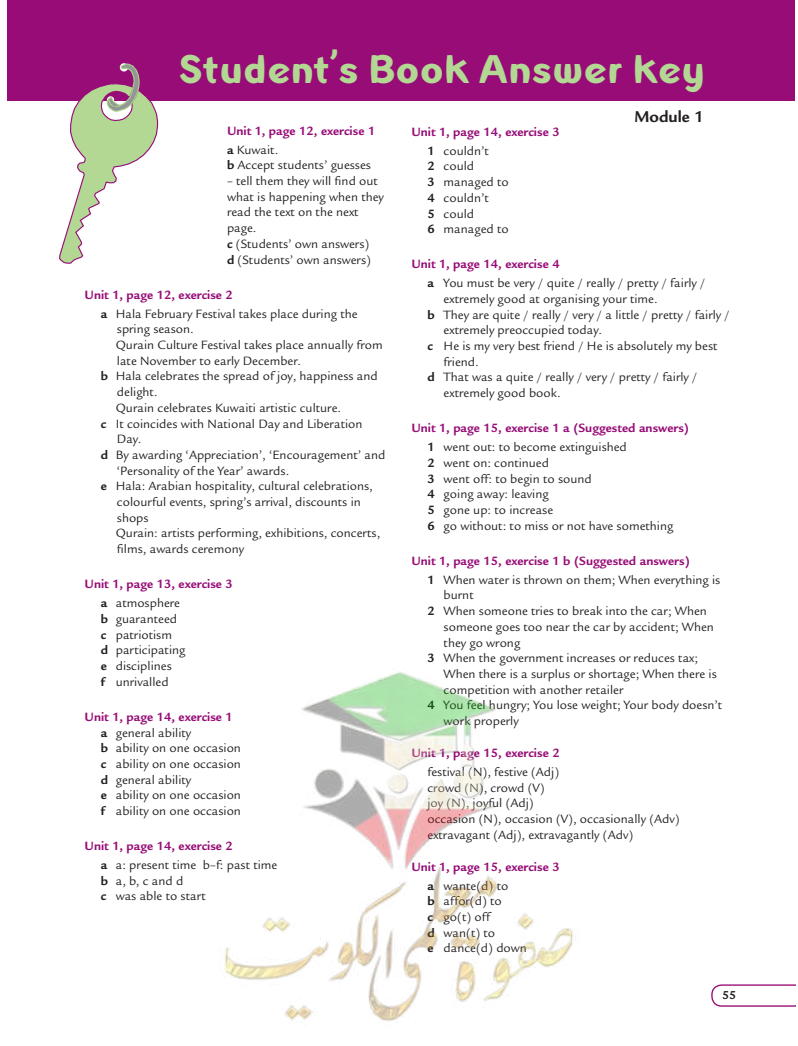
<style>
.page{position:relative;width:798px;height:1046px;background:#fff}
.page>*{position:absolute;margin:0;border:0;box-sizing:border-box;transform-origin:0 0}
.t1{font:700 45.5px "Linotype Inagur";color:#b3d894}
.t2{font:700 17px "Legacy Sans";color:#231f20}
.t3{font:13.12px/15.8px "Legacy Sans";color:#231f20}
.t4{font:700 13.12px/18.9px "Legacy Sans";color:#970c76}
.t5{font:700 12.5px "Legacy Sans";color:#231f20}
.s1{color:#231f20}
.s2{font-weight:400;color:#231f20}
.s3{font-weight:700}
.s4{font-weight:700;color:#970c76}
</style>
<div class="page">
<div style="left:7px;top:0;width:787px;height:100px;background:#970c76"></div>
<svg style="left:59px;top:63px;width:100px;height:201px"></svg>
<svg style="left:711px;top:984px;width:84px;height:22px"></svg>
<img style="left:224px;top:672px;width:352px;height:350px">
<h1 class="t1" style="left:178px;top:55px;width:528px">Student’s Book Answer key</h1>
<p class="t2" style="left:634px;top:110px;width:71px">Module 1</p>
<p class="t4" style="left:227px;top:122px;width:150px">Unit 1, page 12, exercise 1 <span class="s1">a</span> <span class="s2">Kuwait.</span></p>
<p class="t3" style="left:227px;top:159px;width:145px"><span class="s3">b</span> Accept students’ guesses</p>
<p class="t3" style="left:227px;top:174px;width:158px">– tell them they will find out what is happening when they read the text on the next page.<br><span class="s3">c</span> (Students’ own answers)<br><span class="s3">d</span> (Students’ own answers)</p>
<p class="t3" style="left:101px;top:286px;width:258px;line-height:18.9px;text-indent:-16px"><span class="s4">Unit 1, page 12, exercise 2<br></span><span class="s3">a</span> Hala February Festival takes place during the</p>
<p class="t3" style="left:117px;top:322px;width:78px">spring season.</p>
<p class="t3" style="left:116px;top:338px;width:268px">Qurain Culture Festival takes place annually from</p>
<p class="t3" style="left:117px;top:354px;width:185px">late November to early December.</p>
<p class="t3" style="left:101px;top:369px;width:278px"><span class="s3">b</span> Hala celebrates the spread of joy, happiness and</p>
<p class="t3" style="left:117px;top:385px;width:42px">delight.</p>
<p class="t3" style="left:116px;top:401px;width:227px">Qurain celebrates Kuwaiti artistic culture.</p>
<p class="t3" style="left:101px;top:417px;width:263px"><span class="s3">c</span> It coincides with National Day and Liberation</p>
<p class="t3" style="left:117px;top:432px;width:26px">Day.</p>
<p class="t3" style="left:101px;top:448px;width:286px"><span class="s3">d</span> By awarding ‘Appreciation’, ‘Encouragement’ and</p>
<p class="t3" style="left:117px;top:464px;width:174px">‘Personality of the Year’ awards.</p>
<p class="t3" style="left:101px;top:479px;width:273px"><span class="s3">e</span> Hala: Arabian hospitality, cultural celebrations,</p>
<p class="t3" style="left:117px;top:495px;width:245px">colourful events, spring’s arrival, discounts in</p>
<p class="t3" style="left:117px;top:511px;width:33px">shops</p>
<p class="t3" style="left:116px;top:526px;width:266px">Qurain: artists performing, exhibitions, concerts,</p>
<p class="t3" style="left:117px;top:542px;width:129px">films, awards ceremony</p>
<p class="t4" style="left:101px;top:576px;width:134px;text-indent:-16px">Unit 1, page 13, exercise 3 <span class="s1">a</span> <span class="s2">atmosphere</span></p>
<p class="t3" style="left:101px;top:612px;width:86px"><span class="s3">b</span> guaranteed <span class="s3">c</span> patriotism<br><span class="s3">d</span> participating <span class="s3">e</span> disciplines<br><span class="s3">f</span> unrivalled</p>
<p class="t3" style="left:101px;top:710px;width:142px;text-indent:-16px"><span class="s4">Unit 1, page 14, exercise 1 </span><span class="s3">a</span> general ability<br><span class="s3">b</span> ability on one occasion <span class="s3">c</span> ability on one occasion <span class="s3">d</span> general ability<br><span class="s3">e</span> ability on one occasion <span class="s3">f</span> ability on one occasion</p>
<p class="t3" style="left:101px;top:837px;width:178px;line-height:18.9px;text-indent:-16px"><span class="s4">Unit 1, page 14, exercise 2<br></span><span class="s3">a</span> a: present time b–f: past time</p>
<p class="t3" style="left:101px;top:873px;width:106px"><span class="s3">b</span> a, b, c and d<br><span class="s3">c</span> was able to start</p>
<p class="t4" style="left:427px;top:123px;width:134px;text-indent:-16px">Unit 1, page 14, exercise 3<br><span class="s1">1</span> <span class="s2">couldn’t</span></p>
<p class="t3" style="left:427px;top:160px;width:83px"><span class="s3">2</span> could<br><span class="s3">3</span> managed to<br><span class="s3">4</span> couldn’t<br><span class="s3">5</span> could<br><span class="s3">6</span> managed to</p>
<p class="t3" style="left:427px;top:256px;width:279px;line-height:18.9px;text-indent:-16px"><span class="s4">Unit 1, page 14, exercise 4<br></span><span class="s3">a</span> You must be very / quite / really / pretty / fairly /</p>
<p class="t3" style="left:443px;top:292px;width:215px">extremely good at organising your time.</p>
<p class="t3" style="left:427px;top:308px;width:304px"><span class="s3">b</span> They are quite / really / very / a little / pretty / fairly /</p>
<p class="t3" style="left:443px;top:323px;width:160px">extremely preoccupied today.</p>
<p class="t3" style="left:427px;top:339px;width:291px"><span class="s3">c</span> He is my very best friend / He is absolutely my best</p>
<p class="t3" style="left:443px;top:355px;width:37px">friend.</p>
<p class="t3" style="left:427px;top:371px;width:271px"><span class="s3">d</span> That was a quite / really / very / pretty / fairly /</p>
<p class="t3" style="left:443px;top:386px;width:118px">extremely good book.</p>
<p class="t4" style="left:427px;top:420px;width:263px;text-indent:-16px">Unit 1, page 15, exercise 1 a (Suggested answers)<br><span class="s1">1</span> <span class="s2">went out: to become extinguished</span></p>
<p class="t3" style="left:427px;top:456px;width:247px"><span class="s3">2</span> went on: continued<br><span class="s3">3</span> went off: to begin to sound<br><span class="s3">4</span> going away: leaving<br><span class="s3">5</span> gone up: to increase<br><span class="s3">6</span> go without: to miss or not have something</p>
<p class="t4" style="left:427px;top:552px;width:294px;text-indent:-16px">Unit 1, page 15, exercise 1 b (Suggested answers)<br><span class="s1">1</span> <span class="s2">When water is thrown on them; When everything is</span></p>
<p class="t3" style="left:443px;top:588px;width:32px">burnt</p>
<p class="t3" style="left:427px;top:604px;width:281px"><span class="s3">2</span> When someone tries to break into the car; When</p>
<p class="t3" style="left:443px;top:620px;width:272px">someone goes too near the car by accident; When</p>
<p class="t3" style="left:443px;top:635px;width:78px">they go wrong</p>
<p class="t3" style="left:427px;top:651px;width:272px"><span class="s3">3</span> When the government increases or reduces tax;</p>
<p class="t3" style="left:443px;top:667px;width:274px">When there is a surplus or shortage; When there is</p>
<p class="t3" style="left:443px;top:683px;width:181px">competition with another retailer</p>
<p class="t3" style="left:427px;top:698px;width:296px"><span class="s3">4</span> You feel hungry; You lose weight; Your body doesn’t</p>
<p class="t3" style="left:443px;top:714px;width:76px">work properly</p>
<p class="t4" style="left:411px;top:744px;width:150px">Unit 1, page 15, exercise 2</p>
<p class="t3" style="left:427px;top:765px;width:253px">festival (N), festive (Adj)<br>crowd (N), crowd (V)<br>joy (N), joyful (Adj)<br>occasion (N), occasion (V), occasionally (Adv) extravagant (Adj), extravagantly (Adv)</p>
<p class="t4" style="left:427px;top:858px;width:134px;text-indent:-16px">Unit 1, page 15, exercise 3 <span class="s1">a</span> <span class="s2">wante(d) to</span></p>
<p class="t3" style="left:427px;top:894px;width:101px"><span class="s3">b</span> affor(d) to<br><span class="s3">c</span> go(t) off<br><span class="s3">d</span> wan(t) to<br><span class="s3">e</span> dance(d) down</p>
<p class="t5" style="left:721px;top:990px;width:15px">55</p>
</div>
